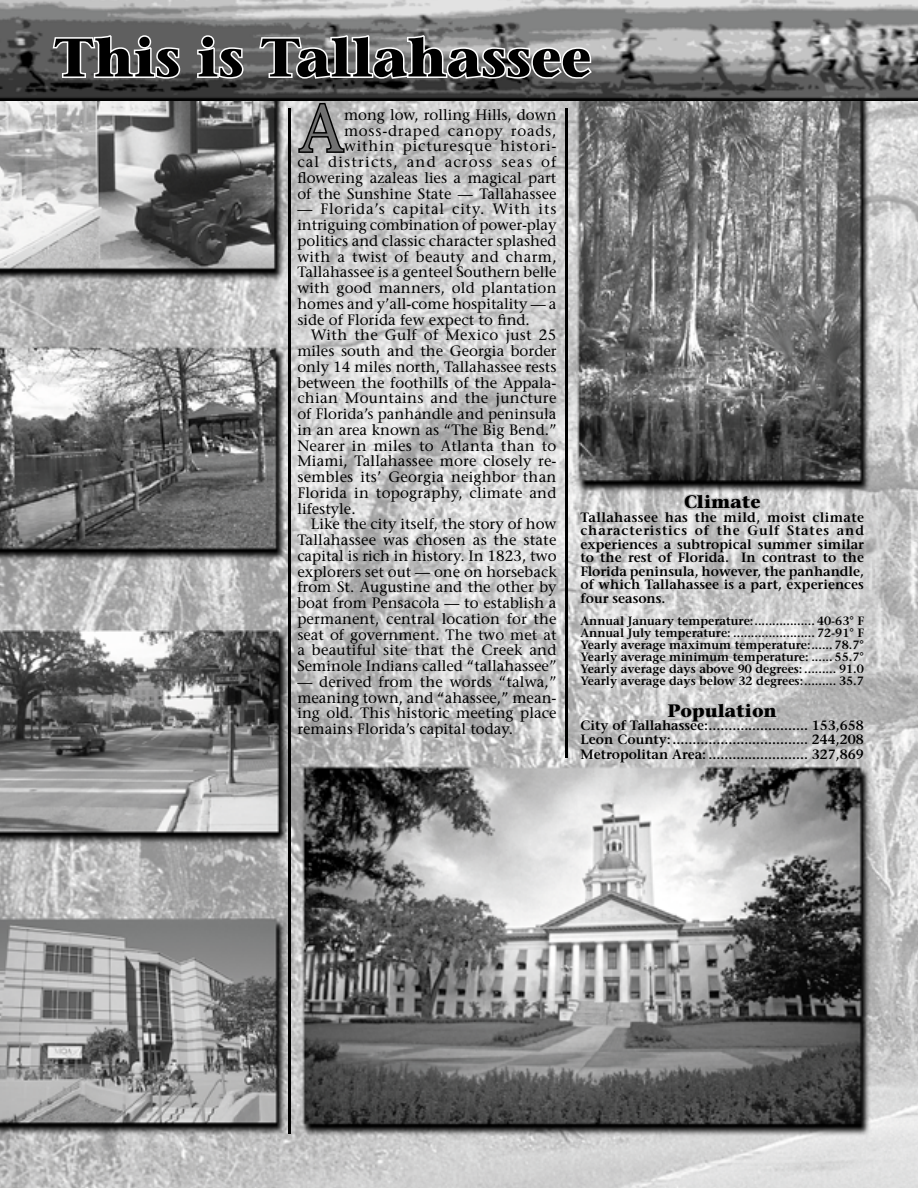
<style>
.page{position:relative;width:918px;height:1188px;background:#fff}
.page>*{position:absolute;margin:0;border:0;box-sizing:border-box;transform-origin:0 0}
.t1{font:66px "Stone Serif";color:#717171}
.t2{font:700 54px "Stone Serif";color:#000}
.t3{font:700 18px "Stone Serif";color:#000}
.t4{font:15px/15.8px "Stone Serif";color:#000;text-align:justify}
.t5{font:600 13.5px/13.5px "Stone Serif";color:#000;text-align:justify}
.t6{font:600 12px/12px "Stone Serif";color:#000;text-align:justify}
</style>
<div class="page">
<img style="left:0;top:0;width:918px;height:1188px">
<svg style="left:323px;top:1136px;width:276px;height:43px;background:#cfcfcf"></svg>
<svg style="left:51px;top:33px;width:131px;height:47px"></svg>
<svg style="left:196px;top:34px;width:49px;height:46px"></svg>
<svg style="left:257px;top:33px;width:337px;height:49px"></svg>
<svg style="left:297px;top:101px;width:49px;height:53px;background:#888"></svg>
<svg style="left:682px;top:491px;width:82px;height:32px;background:#cccccd"></svg>
<svg style="left:665px;top:699px;width:115px;height:33px;background:#c5c5c5"></svg>
<hr style="left:288px;top:108px;width:3px;height:1026px;background:#000">
<hr style="left:565px;top:108px;width:3px;height:650px;background:#000">
<h2 class="t2" style="left:54px;top:23px;width:539px">This is Tallahassee</h2>
<h1 class="t1" style="left:299px;top:88px;width:47px">A</h1>
<p class="t4" style="left:297px;top:107px;width:261px;text-align:right">mong low, rolling Hills, down moss-draped canopy roads, within picturesque histori-<br>cal districts, and across seas of flowering azaleas lies a magical part of the Sunshine State — Tallahassee</p>
<p class="t4" style="left:297px;top:201px;width:261px">— Florida’s capital city. With its intriguing combination of power-play politics and classic character splashed with a twist of beauty and charm, Tallahassee is a genteel Southern belle with good manners, old plantation homes and y’all-come hospitality — a side of Florida few expect to find.</p>
<p class="t4" style="left:297px;top:327px;width:261px;text-indent:14px">With the Gulf of Mexico just 25 miles south and the Georgia border only 14 miles north, Tallahassee rests between the foothills of the Appala&shy;chian Mountains and the juncture of Florida’s panhandle and peninsula in an area known as “The Big Bend.” Nearer in miles to Atlanta than to Miami, Tallahassee more closely re&shy;sembles its’ Georgia neighbor than Florida in topography, climate and lifestyle.</p>
<p class="t4" style="left:297px;top:516px;width:261px;text-indent:14px">Like the city itself, the story of how Tallahassee was chosen as the state capital is rich in history. In 1823, two explorers set out — one on horseback from St. Augustine and the other by boat from Pensacola — to establish a permanent, central location for the seat of government. The two met at a beautiful site that the Creek and Seminole Indians called “tallahassee”</p>
<p class="t4" style="left:297px;top:674px;width:261px">— derived from the words “talwa,” meaning town, and “ahassee,” mean&shy;ing old. This historic meeting place remains Florida’s capital today.</p>
<p class="t3" style="left:684px;top:490px;width:78px">Climate</p>
<p class="t5" style="left:580px;top:510px;width:285px">Tallahassee has the mild, moist climate characteristics of the Gulf States and experiences a subtropical summer similar to the rest of Florida. In contrast to the Florida peninsula, however, the panhandle, of which Tallahassee is a part, experiences four seasons.</p>
<p class="t6" style="left:580px;top:615px;width:285px">Annual January temperature: ................. 40-63° F Annual July temperature: ....................... 72-91° F Yearly average maximum temperature: ...... 78.7° Yearly average minimum temperature: ...... 55.7° Yearly average days above 90 degrees: ......... 91.0<br>Yearly average days below 32 degrees: ......... 35.7</p>
<p class="t3" style="left:668px;top:699px;width:111px">Population</p>
<p class="t5" style="left:580px;top:719px;width:285px">City of Tallahassee: ......................... 153,658<br>Leon County: .................................. 244,208</p>
<p class="t5" style="left:581px;top:747px;width:285px">Metropolitan Area: ......................... 327,869</p>
</div>
